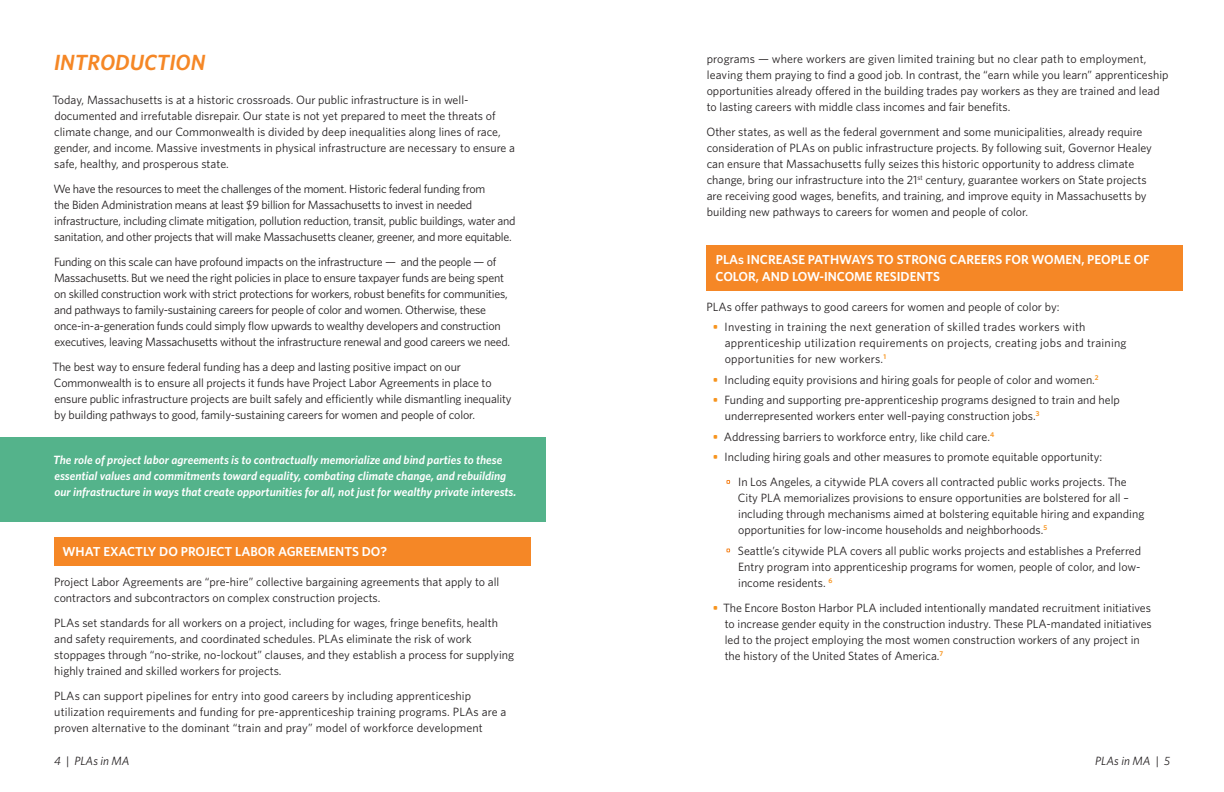
<style>
.page{position:relative;width:1224px;height:792px;background:#fff}
.page>*{position:absolute;margin:0;border:0;box-sizing:border-box;transform-origin:0 0}
.t1{font:italic 600 22px "Whitney";color:#f58726}
.H2_orange_bar{font:600 13px/17px "Whitney";color:#fff}
.body{font:12px/16px "Whitney";color:#231f20}
.body-2{font:12px/16px "Whitney";letter-spacing:-.02em;color:#231f20}
.body-3{font:italic 600 12px/16px "Whitney";color:#fff}
.body-4{font:12px/16px "Whitney";letter-spacing:.02em;color:#231f20}
.t2{font:italic 12px "Whitney";color:#231f20}
.s1{font-weight:600;color:#f7941e}
.s2{color:#f58726}
</style>
<div class="page">
<div style="left:0;top:437px;width:545px;height:85px;background:#54b38b"></div>
<div style="left:54px;top:538px;width:477px;height:28px;background:#f58726"></div>
<div style="left:706px;top:246px;width:478px;height:45px;background:#f58726"></div>
<h1 class="t1" style="left:54px;top:49px;width:153px">INTRODUCTION</h1>
<p class="body" style="left:53px;top:91px;width:464px">Today, Massachusetts is at a historic crossroads. Our public infrastructure is in well&shy;documented and irrefutable disrepair. Our state is not yet prepared to meet the threats of climate change, and our Commonwealth is divided by deep inequalities along lines of race, gender, and income. Massive investments in physical infrastructure are necessary to ensure a safe, healthy, and prosperous state.</p>
<p class="body-2" style="left:53px;top:180px;width:463px">We have the resources to meet the challenges of the moment. Historic federal funding from<br>the Biden Administration means at least $9 billion for Massachusetts to invest in needed infrastructure, including climate mitigation, pollution reduction, transit, public buildings, water and sanitation, and other projects that will make Massachusetts cleaner, greener, and more equitable.</p>
<p class="body-2" style="left:54px;top:253px;width:458px">Funding on this scale can have profound impacts on the infrastructure — and the people — of Massachusetts. But we need the right policies in place to ensure taxpayer funds are being spent on skilled construction work with strict protections for workers, robust benefits for communities, and pathways to family-sustaining careers for people of color and women. Otherwise, these once-in-a-generation funds could simply flow upwards to wealthy developers and construction executives, leaving Massachusetts without the infrastructure renewal and good careers we need.</p>
<p class="body" style="left:53px;top:358px;width:461px">The best way to ensure federal funding has a deep and lasting positive impact on our Commonwealth is to ensure all projects it funds have Project Labor Agreements in place to ensure public infrastructure projects are built safely and efficiently while dismantling inequality by building pathways to good, family-sustaining careers for women and people of color.</p>
<p class="body-3" style="left:53px;top:451px;width:465px">The role of project labor agreements is to contractually memorialize and bind parties to these essential values and commitments toward equality, combating climate change, and rebuilding our infrastructure in ways that create opportunities for all, not just for wealthy private interests.</p>
<p class="H2_orange_bar" style="left:63px;top:543px;width:326px">WHAT EXACTLY DO PROJECT LABOR AGREEMENTS DO?</p>
<p class="body" style="left:54px;top:573px;width:447px">Project Labor Agreements are “pre-hire” collective bargaining agreements that apply to all contractors and subcontractors on complex construction projects.</p>
<p class="body" style="left:54px;top:614px;width:462px">PLAs set standards for all workers on a project, including for wages, fringe benefits, health and safety requirements, and coordinated schedules. PLAs eliminate the risk of work stoppages through “no-strike, no-lockout” clauses, and they establish a process for supplying highly trained and skilled workers for projects.</p>
<p class="body" style="left:54px;top:687px;width:454px">PLAs can support pipelines for entry into good careers by including apprenticeship utilization requirements and funding for pre-apprenticeship training programs. PLAs are a proven alternative to the dominant “train and pray” model of workforce development</p>
<p class="body" style="left:707px;top:50px;width:463px">programs — where workers are given limited training but no clear path to employment, leaving them praying to find a good job. In contrast, the “earn while you learn” apprenticeship opportunities already offered in the building trades pay workers as they are trained and lead to lasting careers with middle class incomes and fair benefits.</p>
<p class="body" style="left:706px;top:123px;width:447px">Other states, as well as the federal government and some municipalities, already require consideration of PLAs on public infrastructure projects. By following suit, Governor Healey can ensure that Massachusetts fully seizes this historic opportunity to address climate change, bring our infrastructure into the 21<sup>st</sup> century, guarantee workers on State projects are receiving good wages, benefits, and training, and improve equity in Massachusetts by building new pathways to careers for women and people of color.</p>
<p class="H2_orange_bar" style="left:716px;top:251px;width:436px">PLAs INCREASE PATHWAYS TO STRONG CAREERS FOR WOMEN, PEOPLE OF<br>COLOR, AND LOW-INCOME RESIDENTS</p>
<p class="body" style="left:707px;top:298px;width:354px">PLAs offer pathways to good careers for women and people of color by:</p>
<p class="body-4" style="left:725px;top:319px;width:403px;text-indent:-12px"><span class="s1">•</span> Investing in training the next generation of skilled trades workers with apprenticeship utilization requirements on projects, creating jobs and training opportunities for new workers.<sup>1</sup></p>
<p class="body" style="left:713px;top:371px;width:388px"><span class="s1">•</span> Including equity provisions and hiring goals for people of color and women.<sup>2</sup></p>
<p class="body" style="left:725px;top:392px;width:397px;text-indent:-12px"><span class="s1">•</span> Funding and supporting pre-apprenticeship programs designed to train and help underrepresented workers enter well-paying construction jobs.<sup>3</sup></p>
<p class="body" style="left:713px;top:428px;width:283px"><span class="s1">•</span> Addressing barriers to workforce entry, like child care.<sup>4</sup></p>
<p class="body" style="left:713px;top:449px;width:391px"><span class="s1">•</span> Including hiring goals and other measures to promote equitable opportunity:</p>
<p class="body" style="left:738px;top:474px;width:408px;text-indent:-12px"><span class="s2">•</span> In Los Angeles, a citywide PLA covers all contracted public works projects. The City PLA memorializes provisions to ensure opportunities are bolstered for all – including through mechanisms aimed at bolstering equitable hiring and expanding opportunities for low-income households and neighborhoods.<sup>5</sup></p>
<p class="body" style="left:738px;top:542px;width:405px;text-align:justify;text-indent:-12px"><span class="s2">•</span> Seattle’s citywide PLA covers all public works projects and establishes a Preferred Entry program into apprenticeship programs for women, people of color, and low&shy;income residents. <sup>6</sup></p>
<p class="body" style="left:725px;top:599px;width:429px;text-indent:-12px"><span class="s1">•</span> The Encore Boston Harbor PLA included intentionally mandated recruitment initiatives to increase gender equity in the construction industry. These PLA-mandated initiatives led to the project employing the most women construction workers of any project in the history of the United States of America.<sup>7</sup></p>
<p class="t2" style="left:54px;top:753px;width:77px">4 | PLAs in MA</p>
<p class="t2" style="left:1095px;top:753px;width:76px">PLAs in MA | 5</p>
</div>
